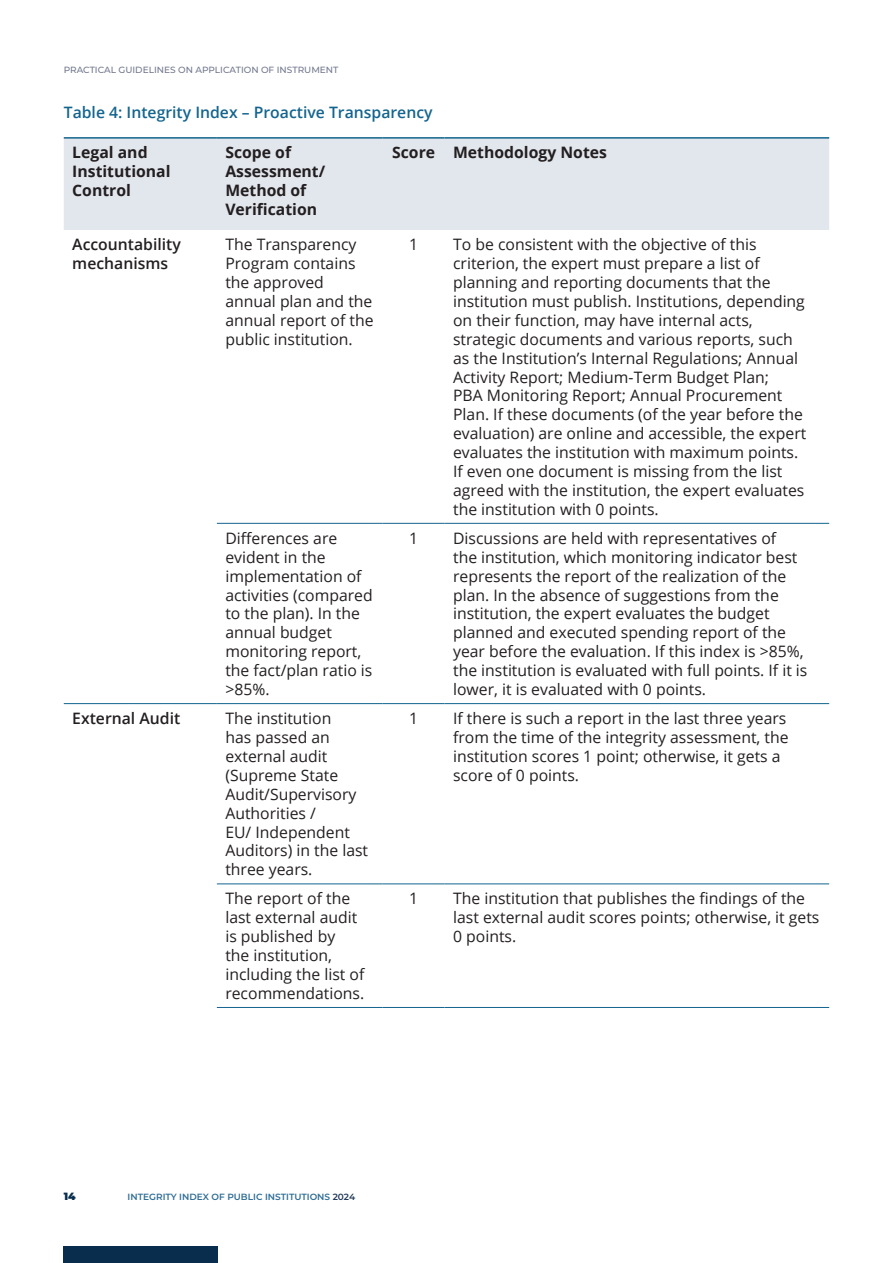
<style>
.page{position:relative;width:893px;height:1263px;background:#fff}
.page>*{position:absolute;margin:0;border:0;box-sizing:border-box;transform-origin:0 0}
.t1{font:15.75px/18.9px "Open Sans";color:#231f20}
.t2{font:700 15.75px/18.9px "Open Sans";color:#231f20}
.t3{font:600 15.75px "Open Sans";color:#13648e}
.t4{font:600 15.75px/18.9px "Open Sans";color:#231f20}
.t5{font:900 10.5px "Montserrat";color:#082d4d}
.t6{font:500 9px "Montserrat";color:#72778d}
.t7{font:600 9px "Montserrat";color:#2f6d95}
.s1{color:#203958}
</style>
<div class="page">
<div style="left:64px;top:1246px;width:154px;height:17px;background:#082d4d"></div>
<div style="left:64px;top:139px;width:765px;height:91px;background:#e2e6ed"></div>
<hr style="left:217px;top:523px;width:166px;height:1px;background:#13648e">
<hr style="left:383px;top:523px;width:62px;height:1px;background:#13648e">
<hr style="left:445px;top:523px;width:384px;height:1px;background:#13648e">
<hr style="left:64px;top:703px;width:153px;height:1px;background:#13648e">
<hr style="left:217px;top:703px;width:166px;height:1px;background:#13648e">
<hr style="left:383px;top:703px;width:62px;height:1px;background:#13648e">
<hr style="left:445px;top:703px;width:384px;height:1px;background:#13648e">
<hr style="left:217px;top:883px;width:166px;height:1px;background:#13648e">
<hr style="left:383px;top:883px;width:62px;height:1px;background:#13648e">
<hr style="left:445px;top:883px;width:384px;height:1px;background:#13648e">
<hr style="left:217px;top:1007px;width:166px;height:1px;background:#13648e">
<hr style="left:383px;top:1007px;width:62px;height:1px;background:#13648e">
<hr style="left:445px;top:1007px;width:384px;height:1px;background:#13648e">
<hr style="left:64px;top:137px;width:153px;height:2px;background:#13648e">
<hr style="left:217px;top:137px;width:166px;height:2px;background:#13648e">
<hr style="left:383px;top:137px;width:62px;height:2px;background:#13648e">
<hr style="left:445px;top:137px;width:384px;height:2px;background:#13648e">
<p class="t6" style="left:64px;top:64px;width:276px">PRACTICAL GUIDELINES ON APPLICATION OF INSTRUMENT</p>
<p class="t3" style="left:64px;top:102px;width:370px">Table 4: Integrity Index – Proactive Transparency</p>
<p class="t2" style="left:72px;top:143px;width:100px">Legal and<br>Institutional<br>Control</p>
<p class="t2" style="left:225px;top:143px;width:101px">Scope of<br>Assessment/<br>Method of<br>Verification</p>
<p class="t2" style="left:392px;top:143px;width:216px">Score Methodology Notes</p>
<p class="t4" style="left:72px;top:235px;width:110px">Accountability mechanisms</p>
<p class="t1" style="left:225px;top:235px;width:150px">The Transparency<br>Program contains the approved annual plan and the annual report of the public institution.</p>
<p class="t1" style="left:409px;top:235px;width:11px">1</p>
<p class="t1" style="left:453px;top:235px;width:355px">To be consistent with the objective of this criterion, the expert must prepare a list of planning and reporting documents that the institution must publish. Institutions, depending on their function, may have internal acts, strategic documents and various reports, such as the Institution’s Internal Regulations; Annual Activity Report; Medium-Term Budget Plan;<br>PBA Monitoring Report; Annual Procurement Plan. If these documents (of the year before the evaluation) are online and accessible, the expert evaluates the institution with maximum points.<br>If even one document is missing from the list agreed with the institution, the expert evaluates the institution with 0 points.</p>
<p class="t1" style="left:225px;top:528px;width:149px">Differences are evident in the implementation of activities (compared to the plan). In the annual budget monitoring report, the fact/plan ratio is &gt;85%.</p>
<p class="t1" style="left:409px;top:528px;width:11px">1</p>
<p class="t1" style="left:453px;top:528px;width:356px">Discussions are held with representatives of<br>the institution, which monitoring indicator best represents the report of the realization of the plan. In the absence of suggestions from the institution, the expert evaluates the budget planned and executed spending report of the year before the evaluation. If this index is &gt;85%, the institution is evaluated with full points. If it is lower, it is evaluated with 0 points.</p>
<p class="t4" style="left:72px;top:709px;width:109px">External Audit</p>
<p class="t1" style="left:225px;top:709px;width:144px">The institution<br>has passed an external audit (Supreme State<br>Audit/Supervisory<br>Authorities /<br>EU/ Independent<br>Auditors) in the last three years.</p>
<p class="t1" style="left:409px;top:709px;width:11px">1</p>
<p class="t1" style="left:453px;top:709px;width:337px">If there is such a report in the last three years from the time of the integrity assessment, the institution scores 1 point; otherwise, it gets a score of 0 points.</p>
<p class="t1" style="left:225px;top:889px;width:140px">The report of the last external audit is published by<br>the institution, including the list of recommendations.</p>
<p class="t1" style="left:409px;top:889px;width:11px">1</p>
<p class="t1" style="left:453px;top:889px;width:368px">The institution that publishes the findings of the last external audit scores points; otherwise, it gets<br>0 points.</p>
<p class="t5" style="left:64px;top:1188px;width:13px">14</p>
<p class="t7" style="left:128px;top:1190px;width:229px">INTEGRITY INDEX OF PUBLIC INSTITUTIONS <span class="s1">2024</span></p>
</div>
